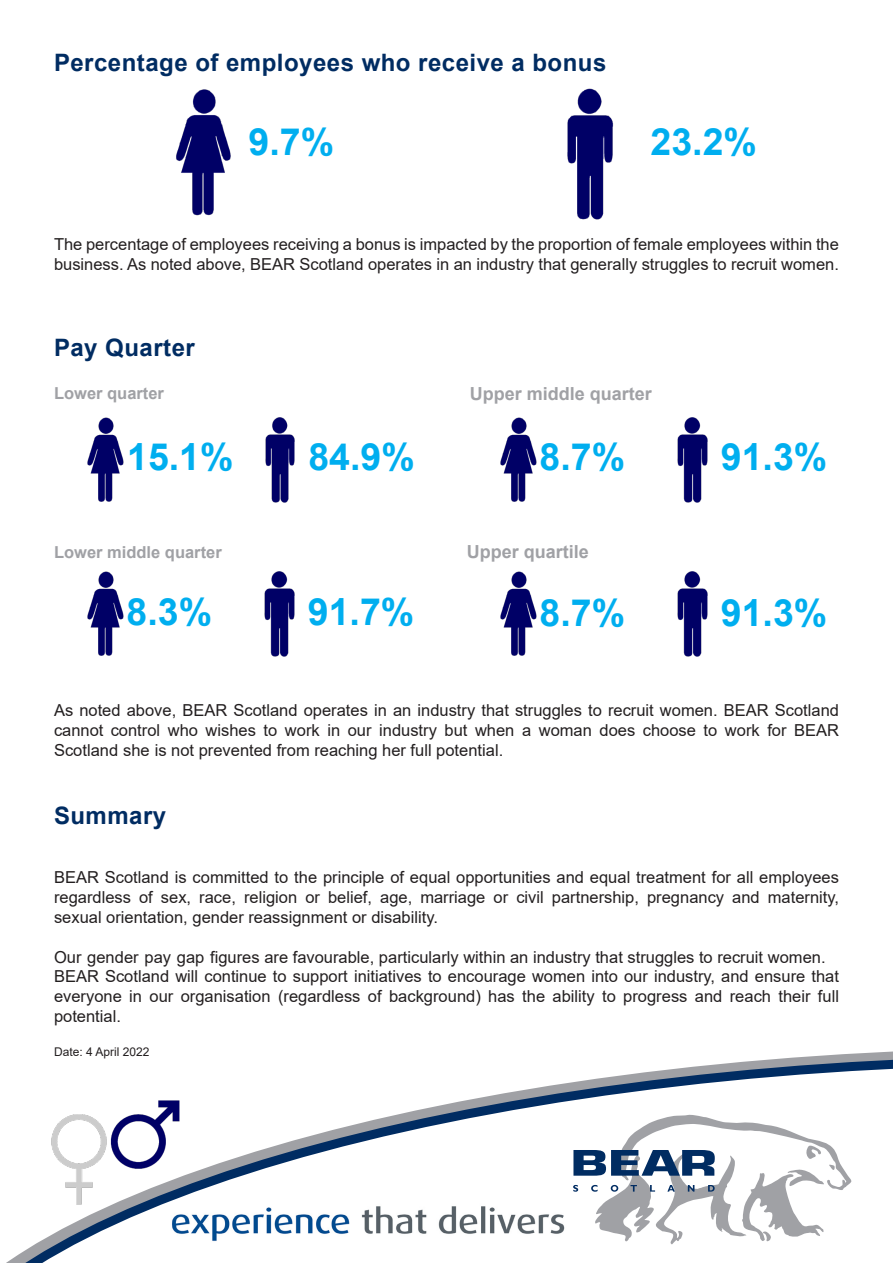
<style>
.page{position:relative;width:893px;height:1263px;background:#fff}
.page>*{position:absolute;margin:0;border:0;box-sizing:border-box;transform-origin:0 0}
.t1{font:700 37.5px "Arial";color:#00aeef}
.t2{font:700 24px "Arial";letter-spacing:.02em;color:#002c62}
.t3{font:700 18px "Arial";color:#a0a1a5}
.t4{font:16.5px/19.8px "Arial";color:#231f20}
.t5{font:700 16.5px "Arial";color:#a0a1a5}
.t6{font:12px "Arial";color:#231f20}
</style>
<div class="page">
<img style="left:176px;top:89px;width:55px;height:127px">
<img style="left:567px;top:88px;width:47px;height:132px">
<img style="left:87px;top:417px;width:37px;height:85px">
<img style="left:265px;top:417px;width:30px;height:85px">
<img style="left:500px;top:417px;width:37px;height:85px">
<img style="left:677px;top:417px;width:31px;height:85px">
<img style="left:87px;top:571px;width:37px;height:85px">
<img style="left:264px;top:571px;width:31px;height:86px">
<img style="left:500px;top:571px;width:37px;height:85px">
<img style="left:677px;top:571px;width:31px;height:86px">
<svg style="left:6px;top:1051px;width:887px;height:212px"></svg>
<img style="left:171px;top:1203px;width:401px;height:44px">
<svg style="left:573px;top:1115px;width:278px;height:129px"></svg>
<p class="t2" style="left:54px;top:46px;width:554px">Percentage of employees who receive a bonus</p>
<p class="t1" style="left:249px;top:116px;width:87px">9.7%</p>
<p class="t1" style="left:650px;top:116px;width:108px">23.2%</p>
<p class="t4" style="left:54px;top:234px;width:786px">The percentage of employees receiving a bonus is impacted by the proportion of female employees within the business. As noted above, BEAR Scotland operates in an industry that generally struggles to recruit women.</p>
<p class="t2" style="left:54px;top:331px;width:142px">Pay Quarter</p>
<p class="t5" style="left:54px;top:382px;width:112px">Lower quarter</p>
<p class="t3" style="left:470px;top:381px;width:184px">Upper middle quarter</p>
<p class="t1" style="left:127px;top:430px;width:108px">15.1%</p>
<p class="t1" style="left:308px;top:430px;width:108px">84.9%</p>
<p class="t1" style="left:540px;top:430px;width:87px">8.7%</p>
<p class="t1" style="left:721px;top:430px;width:108px">91.3%</p>
<p class="t5" style="left:54px;top:540px;width:169px">Lower middle quarter</p>
<p class="t3" style="left:467px;top:539px;width:124px">Upper quartile</p>
<p class="t1" style="left:127px;top:585px;width:87px">8.3%</p>
<p class="t1" style="left:308px;top:585px;width:108px">91.7%</p>
<p class="t1" style="left:540px;top:586px;width:87px">8.7%</p>
<p class="t1" style="left:721px;top:586px;width:108px">91.3%</p>
<p class="t4" style="left:54px;top:700px;width:787px;text-align:justify">As noted above, BEAR Scotland operates in an industry that struggles to recruit women. BEAR Scotland cannot control who wishes to work in our industry but when a woman does choose to work for BEAR Scotland she is not prevented from reaching her full potential.</p>
<p class="t2" style="left:54px;top:799px;width:114px">Summary</p>
<p class="t4" style="left:54px;top:867px;width:787px;text-align:justify">BEAR Scotland is committed to the principle of equal opportunities and equal treatment for all employees regardless of sex, race, religion or belief, age, marriage or civil partnership, pregnancy and maternity, sexual orientation, gender reassignment or disability.</p>
<p class="t4" style="left:54px;top:947px;width:786px">Our gender pay gap figures are favourable, particularly within an industry that struggles to recruit women.<br>BEAR Scotland will continue to support initiatives to encourage women into our industry, and ensure that everyone in our organisation (regardless of background) has the ability to progress and reach their full potential.</p>
<p class="t6" style="left:54px;top:1044px;width:97px">Date: 4 April 2022</p>
</div>
